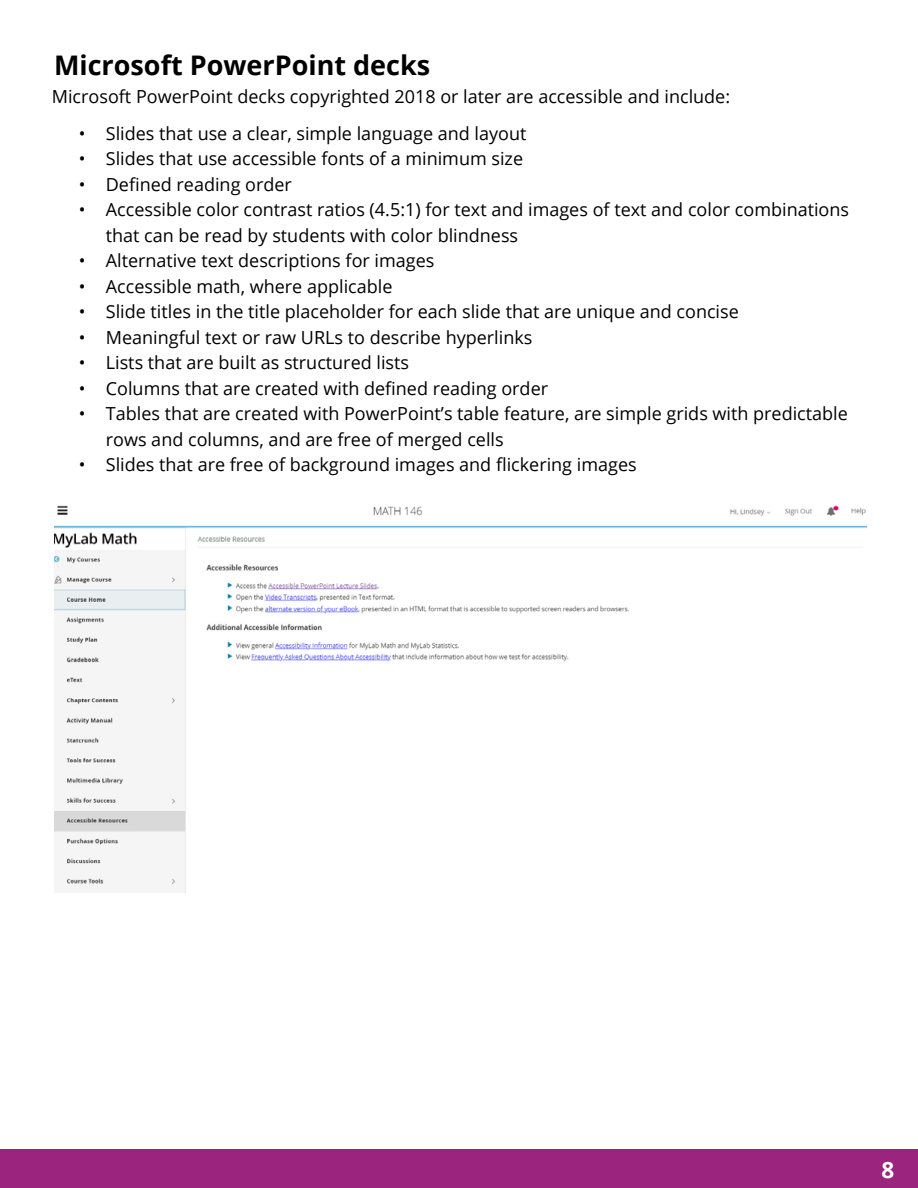
<style>
.page{position:relative;width:918px;height:1188px;background:#fff}
.page>*{position:absolute;margin:0;border:0;box-sizing:border-box;transform-origin:0 0}
.t1{font:700 27px "Open Sans";color:#000}
.t2{font:700 22.5px "Open Sans";color:#fff}
.t3{font:18px/25.5px "Open Sans";color:#000}
</style>
<div class="page">
<img style="left:54px;top:505px;width:812px;height:388px">
<div style="left:0;top:1149px;width:918px;height:39px;background:#9b247f"></div>
<h1 class="t1" style="left:54px;top:46px;width:378px">Microsoft PowerPoint decks</h1>
<p class="t3" style="left:52px;top:83px;width:680px">Microsoft PowerPoint decks copyrighted 2018 or later are accessible and include:</p>
<p class="t3" style="left:79px;top:120px;width:449px">• Slides that use a clear, simple language and layout</p>
<p class="t3" style="left:79px;top:145px;width:446px">• Slides that use accessible fonts of a minimum size</p>
<p class="t3" style="left:79px;top:171px;width:215px">• Defined reading order</p>
<p class="t3" style="left:106px;top:196px;width:745px;text-indent:-27px">• Accessible color contrast ratios (4.5:1) for text and images of text and color combinations that can be read by students with color blindness</p>
<p class="t3" style="left:79px;top:247px;width:357px">• Alternative text descriptions for images</p>
<p class="t3" style="left:79px;top:273px;width:315px">• Accessible math, where applicable</p>
<p class="t3" style="left:79px;top:298px;width:662px">• Slide titles in the title placeholder for each slide that are unique and concise</p>
<p class="t3" style="left:79px;top:324px;width:455px">• Meaningful text or raw URLs to describe hyperlinks</p>
<p class="t3" style="left:79px;top:349px;width:332px">• Lists that are built as structured lists</p>
<p class="t3" style="left:79px;top:375px;width:471px">• Columns that are created with defined reading order</p>
<p class="t3" style="left:106px;top:400px;width:744px;text-indent:-27px">• Tables that are created with PowerPoint’s table feature, are simple grids with predictable rows and columns, and are free of merged cells</p>
<p class="t3" style="left:79px;top:451px;width:559px">• Slides that are free of background images and flickering images</p>
<p class="t2" style="left:882px;top:1154px;width:14px">8</p>
</div>
